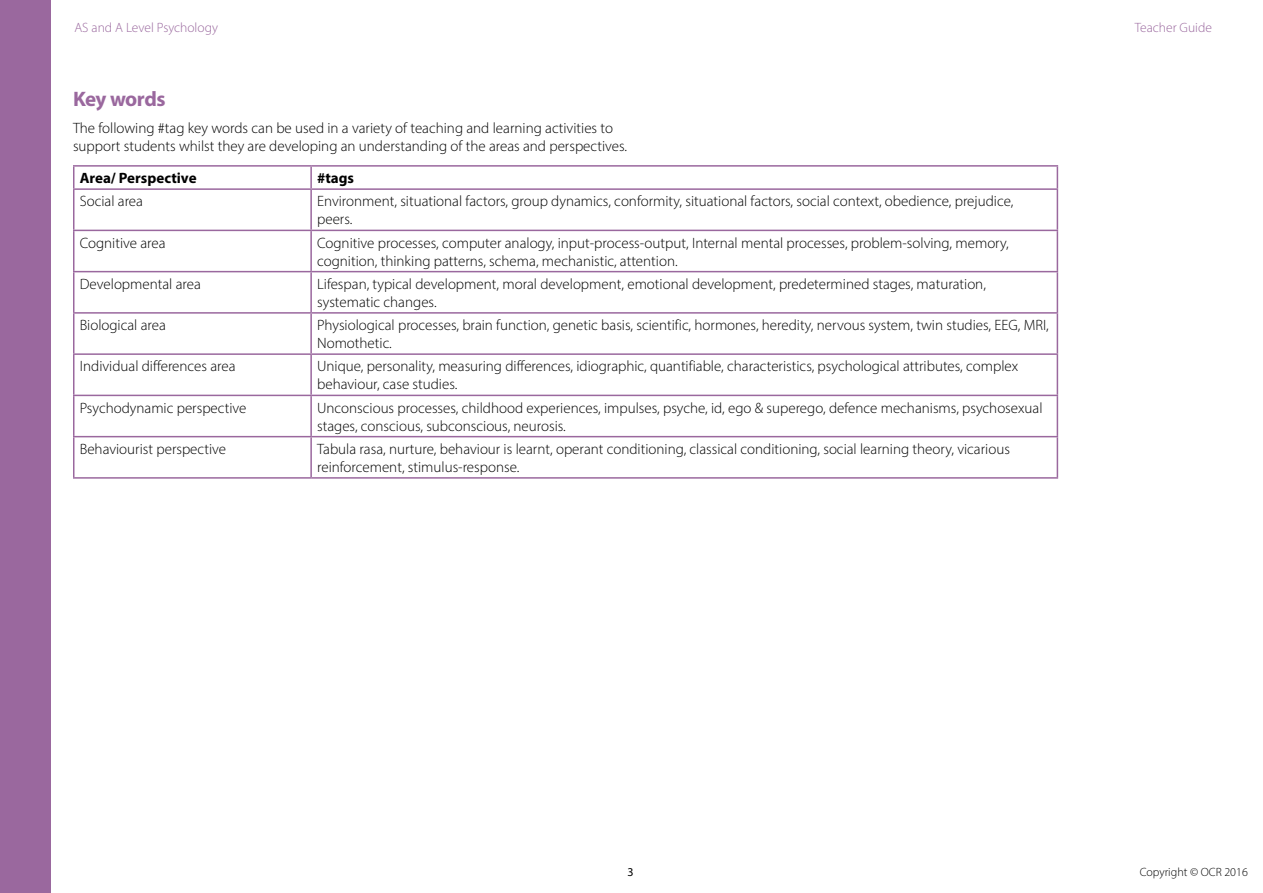
<style>
.page{position:relative;width:1263px;height:893px;background:#fff}
.page>*{position:absolute;margin:0;border:0;box-sizing:border-box;transform-origin:0 0}
.TConc_Body{font:700 21px "Myriad Pro";letter-spacing:-.025em;color:#9a689e}
.body{font:300 15px/18px "Myriad Pro";color:#000}
.TConc_Body-2{font:300 15px/18px "Myriad Pro";color:#000}
.body-2{font:700 15px "Myriad Pro";color:#000}
.t1{font:300 13.5px "Myriad Pro";color:#9a689e}
.t2{font:300 12px "Myriad Pro";color:#000}
.t3{font:12px "Myriad Pro";color:#000}
</style>
<div class="page">
<div style="left:0;top:0;width:51px;height:893px;background:#9a689e"></div>
<hr style="left:73px;top:165px;width:238px;height:2px;background:#9a689e">
<svg style="left:73px;top:167px;width:1px;height:21px"></svg>
<hr style="left:311px;top:165px;width:747px;height:2px;background:#9a689e">
<hr style="left:310px;top:167px;width:2px;height:21px;background:#9a689e">
<svg style="left:1057px;top:167px;width:1px;height:21px"></svg>
<hr style="left:73px;top:188px;width:238px;height:2px;background:#9a689e">
<hr style="left:73px;top:190px;width:1px;height:40px;background:#9a689e">
<hr style="left:311px;top:188px;width:747px;height:2px;background:#9a689e">
<hr style="left:310px;top:190px;width:2px;height:40px;background:#9a689e">
<hr style="left:1057px;top:190px;width:1px;height:40px;background:#9a689e">
<hr style="left:73px;top:230px;width:238px;height:1px;background:#9a689e">
<hr style="left:73px;top:231px;width:1px;height:40px;background:#9a689e">
<hr style="left:311px;top:230px;width:747px;height:1px;background:#9a689e">
<hr style="left:310px;top:231px;width:2px;height:40px;background:#9a689e">
<hr style="left:1057px;top:231px;width:1px;height:40px;background:#9a689e">
<hr style="left:73px;top:271px;width:238px;height:1px;background:#9a689e">
<hr style="left:73px;top:272px;width:1px;height:40px;background:#9a689e">
<hr style="left:311px;top:271px;width:747px;height:1px;background:#9a689e">
<hr style="left:310px;top:272px;width:2px;height:40px;background:#9a689e">
<hr style="left:1057px;top:272px;width:1px;height:40px;background:#9a689e">
<hr style="left:73px;top:312px;width:238px;height:2px;background:#9a689e">
<hr style="left:73px;top:314px;width:1px;height:39px;background:#9a689e">
<hr style="left:311px;top:312px;width:747px;height:2px;background:#9a689e">
<hr style="left:310px;top:314px;width:2px;height:39px;background:#9a689e">
<hr style="left:1057px;top:314px;width:1px;height:39px;background:#9a689e">
<hr style="left:73px;top:353px;width:238px;height:2px;background:#9a689e">
<hr style="left:73px;top:355px;width:1px;height:40px;background:#9a689e">
<hr style="left:311px;top:353px;width:747px;height:2px;background:#9a689e">
<hr style="left:310px;top:355px;width:2px;height:40px;background:#9a689e">
<hr style="left:1057px;top:355px;width:1px;height:40px;background:#9a689e">
<hr style="left:73px;top:395px;width:238px;height:1px;background:#9a689e">
<hr style="left:73px;top:396px;width:1px;height:40px;background:#9a689e">
<hr style="left:311px;top:395px;width:747px;height:1px;background:#9a689e">
<hr style="left:310px;top:396px;width:2px;height:40px;background:#9a689e">
<hr style="left:1057px;top:396px;width:1px;height:40px;background:#9a689e">
<hr style="left:73px;top:436px;width:238px;height:1px;background:#9a689e">
<hr style="left:73px;top:437px;width:1px;height:40px;background:#9a689e">
<hr style="left:311px;top:436px;width:747px;height:1px;background:#9a689e">
<hr style="left:310px;top:437px;width:2px;height:40px;background:#9a689e">
<hr style="left:1057px;top:437px;width:1px;height:40px;background:#9a689e">
<hr style="left:73px;top:477px;width:238px;height:2px;background:#9a689e">
<hr style="left:311px;top:477px;width:747px;height:2px;background:#9a689e">
<p class="t1" style="left:74px;top:20px;width:145px">AS and A Level Psychology</p>
<p class="t1" style="left:1135px;top:20px;width:79px">Teacher Guide</p>
<p class="TConc_Body" style="left:73px;top:85px;width:94px">Key words</p>
<p class="TConc_Body-2" style="left:73px;top:118px;width:556px">The following #tag key words can be used in a variety of teaching and learning activities to support students whilst they are developing an understanding of the areas and perspectives.</p>
<h4 class="body-2" style="left:80px;top:168px;width:118px">Area/ Perspective</h4>
<h4 class="body-2" style="left:317px;top:168px;width:38px">#tags</h4>
<h4 class="body" style="left:80px;top:192px;width:65px">Social area</h4>
<h4 class="body" style="left:317px;top:192px;width:698px">Environment, situational factors, group dynamics, conformity, situational factors, social context, obedience, prejudice, peers.</h4>
<h4 class="body" style="left:80px;top:233px;width:87px">Cognitive area</h4>
<h4 class="body" style="left:317px;top:233px;width:693px">Cognitive processes, computer analogy, input-process-output, Internal mental processes, problem-solving, memory, cognition, thinking patterns, schema, mechanistic, attention.</h4>
<h4 class="body" style="left:80px;top:275px;width:123px">Developmental area</h4>
<h4 class="body" style="left:317px;top:275px;width:670px">Lifespan, typical development, moral development, emotional development, predetermined stages, maturation, systematic changes.</h4>
<h4 class="body" style="left:80px;top:316px;width:88px">Biological area</h4>
<h4 class="body" style="left:317px;top:316px;width:733px">Physiological processes, brain function, genetic basis, scientific, hormones, heredity, nervous system, twin studies, EEG, MRI,<br>Nomothetic.</h4>
<h4 class="body" style="left:80px;top:357px;width:157px">Individual differences area</h4>
<h4 class="body" style="left:317px;top:357px;width:703px">Unique, personality, measuring differences, idiographic, quantifiable, characteristics, psychological attributes, complex behaviour, case studies.</h4>
<h4 class="body" style="left:80px;top:398px;width:168px">Psychodynamic perspective</h4>
<h4 class="body" style="left:317px;top:398px;width:727px">Unconscious processes, childhood experiences, impulses, psyche, id, ego &amp; superego, defence mechanisms, psychosexual stages, conscious, subconscious, neurosis.</h4>
<h4 class="body" style="left:80px;top:440px;width:148px">Behaviourist perspective</h4>
<h4 class="body" style="left:317px;top:440px;width:694px">Tabula rasa, nurture, behaviour is learnt, operant conditioning, classical conditioning, social learning theory, vicarious reinforcement, stimulus-response.</h4>
<p class="t3" style="left:627px;top:865px;width:8px">3</p>
<p class="t2" style="left:1140px;top:865px;width:110px">Copyright © OCR 2016</p>
</div>
